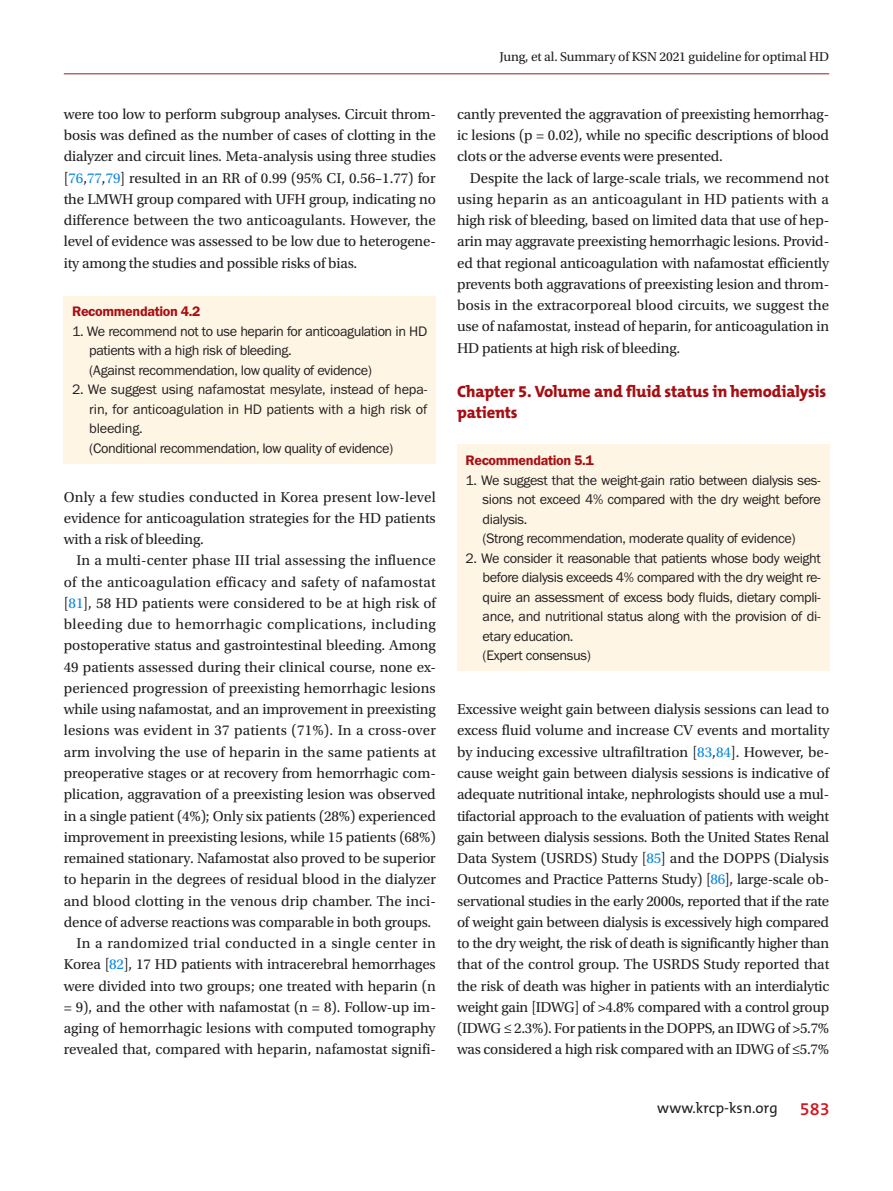
<style>
.page{position:relative;width:893px;height:1191px;background:#fff}
.page>*{position:absolute;margin:0;border:0;box-sizing:border-box;transform-origin:0 0}
.body-title{font:800 16.5px/21.3px "The Mix B W8";letter-spacing:-.01em;color:#a70e12}
.body{font:15px/21.3px "Utopia Std";letter-spacing:-.01em;color:#231f20;text-align:justify}
.t1{font:15px "The Mix B W5 Plain";color:#231f20}
.abstract{font:14.25px/19.5px "Franklin Gothic FS";letter-spacing:-.025em;color:#231f20;text-align:justify}
.Recommendation{font:600 14.25px "Franklin Gothic FS";letter-spacing:-.025em;color:#a70e12}
.t2{font:13.5px "Utopia Std";letter-spacing:-.01em;color:#231f20}
.s1{color:#0b88de}
.s2{font-family:"The Mix B W6";font-weight:600;font-size:18px;color:#d1161e}
</style>
<div class="page">
<div style="left:64px;top:296px;width:372px;height:167px;background:#fef5e5"></div>
<div style="left:457px;top:444px;width:372px;height:227px;background:#fef5e5"></div>
<hr style="left:64px;top:73px;width:765px;height:1px;background:#a11d21">
<p class="body" style="left:64px;top:103px;width:374px">were too low to perform subgroup analyses. Circuit throm&shy;bosis was defined as the number of cases of clotting in the dialyzer and circuit lines. Meta-analysis using three studies [<span class="s1">76</span>,<span class="s1">77</span>,<span class="s1">79</span>] resulted in an RR of 0.99 (95% CI, 0.56–1.77) for the LMWH group compared with UFH group, indicating no difference between the two anticoagulants. However, the level of evidence was assessed to be low due to heterogene&shy;ity among the studies and possible risks of bias.</p>
<p class="Recommendation" style="left:72px;top:303px;width:130px">Recommendation 4.2</p>
<p class="abstract" style="left:89px;top:321px;width:340px;text-indent:-17px">1. We recommend not to use heparin for anticoagulation in HD patients with a high risk of bleeding.</p>
<p class="abstract" style="left:89px;top:360px;width:284px">(Against recommendation, low quality of evidence)</p>
<p class="abstract" style="left:89px;top:380px;width:340px;text-indent:-17px">2. We suggest using nafamostat mesylate, instead of hepa&shy;rin, for anticoagulation in HD patients with a high risk of bleeding.</p>
<p class="abstract" style="left:89px;top:438px;width:306px">(Conditional recommendation, low quality of evidence)</p>
<p class="body" style="left:64px;top:486px;width:373px">Only a few studies conducted in Korea present low-level evidence for anticoagulation strategies for the HD patients with a risk of bleeding.</p>
<p class="body" style="left:64px;top:550px;width:374px;text-indent:13px">In a multi-center phase III trial assessing the influence of the anticoagulation efficacy and safety of nafamostat [<span class="s1">81</span>], 58 HD patients were considered to be at high risk of bleeding due to hemorrhagic complications, including postoperative status and gastrointestinal bleeding. Among 49 patients assessed during their clinical course, none ex&shy;perienced progression of preexisting hemorrhagic lesions while using nafamostat, and an improvement in preexisting lesions was evident in 37 patients (71%). In a cross-over arm involving the use of heparin in the same patients at preoperative stages or at recovery from hemorrhagic com&shy;plication, aggravation of a preexisting lesion was observed in a single patient (4%); Only six patients (28%) experienced improvement in preexisting lesions, while 15 patients (68%) remained stationary. Nafamostat also proved to be superior to heparin in the degrees of residual blood in the dialyzer and blood clotting in the venous drip chamber. The inci&shy;dence of adverse reactions was comparable in both groups.</p>
<p class="body" style="left:64px;top:933px;width:374px;text-indent:13px">In a randomized trial conducted in a single center in Korea [<span class="s1">82</span>], 17 HD patients with intracerebral hemorrhages were divided into two groups; one treated with heparin (n = 9), and the other with nafamostat (n = 8). Follow-up im&shy;aging of hemorrhagic lesions with computed tomography revealed that, compared with heparin, nafamostat signifi-</p>
<p class="t2" style="left:500px;top:50px;width:331px">Jung, et al. Summary of KSN 2021 guideline for optimal HD</p>
<p class="body" style="left:457px;top:103px;width:374px">cantly prevented the aggravation of preexisting hemorrhag&shy;ic lesions (p = 0.02), while no specific descriptions of blood clots or the adverse events were presented.</p>
<p class="body" style="left:457px;top:167px;width:374px;text-indent:13px">Despite the lack of large-scale trials, we recommend not using heparin as an anticoagulant in HD patients with a high risk of bleeding, based on limited data that use of hep&shy;arin may aggravate preexisting hemorrhagic lesions. Provid&shy;ed that regional anticoagulation with nafamostat efficiently prevents both aggravations of preexisting lesion and throm&shy;bosis in the extracorporeal blood circuits, we suggest the use of nafamostat, instead of heparin, for anticoagulation in HD patients at high risk of bleeding.</p>
<p class="body-title" style="left:457px;top:380px;width:371px">Chapter 5. Volume and fluid status in hemodialysis patients</p>
<p class="Recommendation" style="left:466px;top:452px;width:130px">Recommendation 5.1</p>
<p class="abstract" style="left:483px;top:470px;width:340px;text-indent:-17px">1. We suggest that the weight-gain ratio between dialysis ses&shy;sions not exceed 4% compared with the dry weight before dialysis.</p>
<p class="abstract" style="left:483px;top:529px;width:314px">(Strong recommendation, moderate quality of evidence)</p>
<p class="abstract" style="left:483px;top:548px;width:340px;text-indent:-17px">2. We consider it reasonable that patients whose body weight before dialysis exceeds 4% compared with the dry weight re&shy;quire an assessment of excess body fluids, dietary compli&shy;ance, and nutritional status along with the provision of di&shy;etary education.</p>
<p class="abstract" style="left:483px;top:646px;width:110px">(Expert consensus)</p>
<p class="body" style="left:457px;top:699px;width:374px">Excessive weight gain between dialysis sessions can lead to excess fluid volume and increase CV events and mortality by inducing excessive ultrafiltration [<span class="s1">83</span>,<span class="s1">84</span>]. However, be&shy;cause weight gain between dialysis sessions is indicative of adequate nutritional intake, nephrologists should use a mul&shy;tifactorial approach to the evaluation of patients with weight gain between dialysis sessions. Both the United States Renal Data System (USRDS) Study [<span class="s1">85</span>] and the DOPPS (Dialysis Outcomes and Practice Patterns Study) [<span class="s1">86</span>], large-scale ob&shy;servational studies in the early 2000s, reported that if the rate of weight gain between dialysis is excessively high compared to the dry weight, the risk of death is significantly higher than that of the control group. The USRDS Study reported that the risk of death was higher in patients with an interdialytic weight gain [IDWG] of &gt;4.8% compared with a control group (IDWG ≤ 2.3%). For patients in the DOPPS, an IDWG of &gt;5.7% was considered a high risk compared with an IDWG of ≤5.7%</p>
<p class="t1" style="left:657px;top:1098px;width:174px">www.krcp-ksn.org <span class="s2">583</span></p>
</div>
